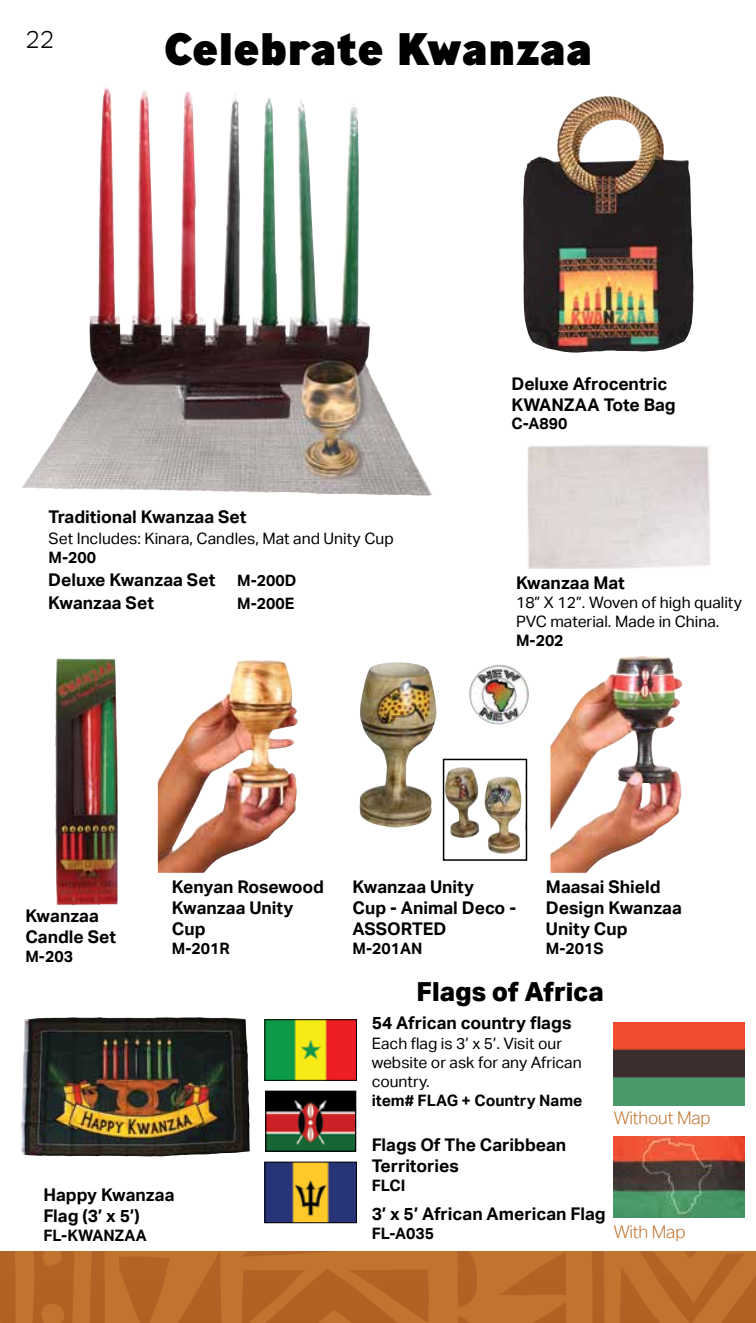
<style>
.page{position:relative;width:756px;height:1323px;background:#fff}
.page>*{position:absolute;margin:0;border:0;box-sizing:border-box;transform-origin:0 0}
.t1{font:800 45.5px "Ministry";color:#000}
.t2{font:800 26.25px "Aktiv Grotesk";color:#000}
.t3{font:300 24.5px "Aktiv Grotesk";color:#000}
.t4{font:700 17.5px/21px "Aktiv Grotesk";color:#000}
.t5{font:300 17.5px "Aktiv Grotesk";letter-spacing:-.01em;color:#c07430}
.t6{font:15.75px/18.9px "Aktiv Grotesk";color:#000}
.t7{font:700 15.75px "Aktiv Grotesk";color:#000}
.s1{font-size:15.75px}
</style>
<div class="page">
<div style="left:0;top:1251px;width:756px;height:72px;background:#c07430"></div>
<svg style="left:119px;top:1252px;width:103px;height:71px"></svg>
<svg style="left:533px;top:1302px;width:33px;height:21px"></svg>
<svg style="left:500px;top:1253px;width:66px;height:42px"></svg>
<svg style="left:242px;top:1269px;width:187px;height:54px"></svg>
<svg style="left:241px;top:1251px;width:89px;height:6px"></svg>
<svg style="left:620px;top:1251px;width:136px;height:72px"></svg>
<svg style="left:458px;top:1315px;width:11px;height:8px"></svg>
<svg style="left:458px;top:1251px;width:19px;height:56px"></svg>
<svg style="left:592px;top:1251px;width:12px;height:72px"></svg>
<svg style="left:0;top:1251px;width:15px;height:72px"></svg>
<svg style="left:33px;top:1251px;width:41px;height:72px"></svg>
<svg style="left:90px;top:1251px;width:15px;height:72px"></svg>
<img style="left:22px;top:87px;width:410px;height:409px">
<img style="left:523px;top:96px;width:171px;height:257px">
<img style="left:20px;top:1017px;width:230px;height:139px">
<img style="left:527px;top:445px;width:184px;height:124px">
<img style="left:359px;top:662px;width:78px;height:166px">
<img style="left:446px;top:767px;width:76px;height:87px">
<div style="left:443px;top:759px;width:84px;height:102px;border:2px solid #000"></div>
<img style="left:550px;top:656px;width:132px;height:217px">
<img style="left:158px;top:660px;width:140px;height:213px">
<img style="left:55px;top:659px;width:63px;height:247px">
<img style="left:267px;top:1093px;width:87px;height:57px">
<div style="left:265px;top:1091px;width:91px;height:61px;border:1px solid #000"></div>
<img style="left:266px;top:1021px;width:89px;height:58px">
<div style="left:264px;top:1019px;width:93px;height:62px;border:1px solid #000"></div>
<img style="left:614px;top:1023px;width:131px;height:82px">
<img style="left:614px;top:1136px;width:131px;height:82px">
<img style="left:266px;top:1164px;width:89px;height:57px">
<div style="left:264px;top:1162px;width:93px;height:61px;border:1px solid #000"></div>
<img style="left:469px;top:665px;width:60px;height:59px">
<h3 class="t3" style="left:25px;top:25px;width:31px">22</h3>
<h1 class="t1" style="left:163px;top:18px;width:431px">Celebrate Kwanzaa</h1>
<p class="t4" style="left:49px;top:506px;width:199px">Traditional Kwanzaa Set</p>
<p class="t6" style="left:49px;top:529px;width:347px">Set Includes: Kinara, Candles, Mat and Unity Cup</p>
<p class="t7" style="left:49px;top:548px;width:49px">M-200</p>
<p class="t4" style="left:48px;top:568px;width:250px;line-height:22.8px">Deluxe Kwanzaa Set <span class="s1">M-200D<br></span>Kwanzaa Set</p>
<p class="t7" style="left:237px;top:594px;width:59px">M-200E</p>
<p class="t4" style="left:511px;top:373px;width:166px">Deluxe Afrocentric<br>KWANZAA Tote Bag</p>
<p class="t7" style="left:511px;top:415px;width:57px">C-A890</p>
<p class="t4" style="left:516px;top:572px;width:110px">Kwanzaa Mat</p>
<p class="t6" style="left:516px;top:593px;width:227px">18” X 12”. Woven of high quality<br>PVC material. Made in China.</p>
<p class="t7" style="left:516px;top:631px;width:49px">M-202</p>
<p class="t4" style="left:25px;top:905px;width:92px">Kwanzaa<br>Candle Set</p>
<p class="t7" style="left:25px;top:947px;width:49px">M-203</p>
<p class="t4" style="left:172px;top:877px;width:154px">Kenyan Rosewood<br>Kwanzaa Unity<br>Cup</p>
<p class="t7" style="left:172px;top:939px;width:59px">M-201R</p>
<p class="t4" style="left:43px;top:1184px;width:133px">Happy Kwanzaa<br>Flag (3’ x 5’)</p>
<p class="t7" style="left:43px;top:1226px;width:105px">FL-KWANZAA</p>
<p class="t4" style="left:353px;top:877px;width:165px">Kwanzaa Unity<br>Cup - Animal Deco -<br>ASSORTED</p>
<p class="t7" style="left:353px;top:939px;width:71px">M-201AN</p>
<p class="t4" style="left:546px;top:877px;width:137px">Maasai Shield<br>Design Kwanzaa<br>Unity Cup</p>
<p class="t7" style="left:546px;top:939px;width:59px">M-201S</p>
<h2 class="t2" style="left:417px;top:977px;width:189px">Flags of Africa</h2>
<p class="t4" style="left:372px;top:1013px;width:201px">54 African country flags</p>
<p class="t6" style="left:372px;top:1034px;width:212px">Each flag is 3’ x 5’. Visit our website or ask for any African country.</p>
<p class="t7" style="left:372px;top:1091px;width:212px">item# FLAG + Country Name</p>
<p class="t4" style="left:372px;top:1134px;width:196px">Flags Of The Caribbean<br>Territories</p>
<p class="t7" style="left:372px;top:1176px;width:35px">FLCI</p>
<p class="t4" style="left:372px;top:1203px;width:236px">3’ x 5’ African American Flag</p>
<p class="t7" style="left:372px;top:1224px;width:64px">FL-A035</p>
<p class="t5" style="left:614px;top:1107px;width:98px">Without Map</p>
<p class="t5" style="left:614px;top:1221px;width:73px">With Map</p>
</div>
